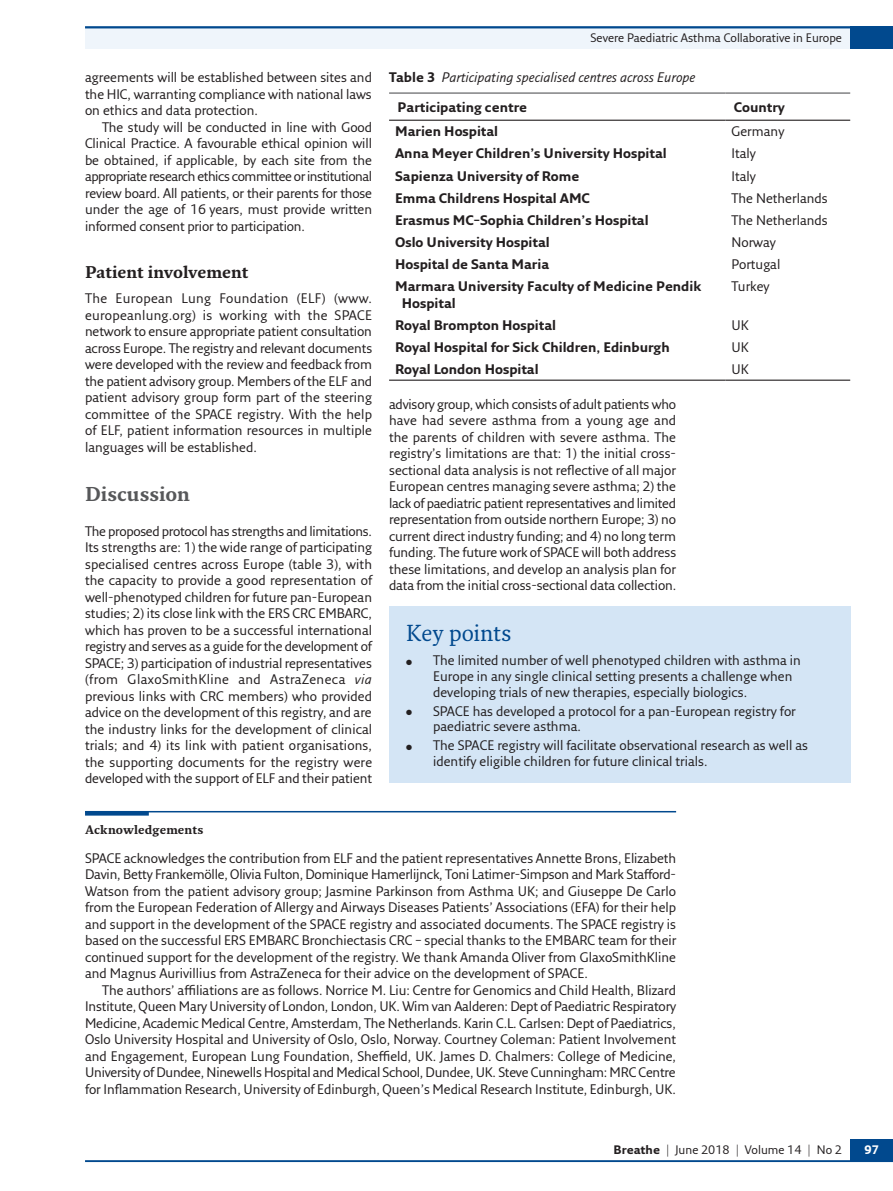
<style>
.page{position:relative;width:893px;height:1191px;background:#fff}
.page>*{position:absolute;margin:0;border:0;box-sizing:border-box;transform-origin:0 0}
.t1{font:22.5px "Fresco Std";color:#01498e}
.t2{font:700 19.5px "Fresco Std";letter-spacing:-.005em;color:#57585a}
.t3{font:700 16.5px "Fresco Std";letter-spacing:-.005em;color:#231f20}
.t4{font:13.5px/16.5px "Fresco Sans Pro";color:#231f20;text-align:justify}
.t5{font:700 13.5px/16.5px "Fresco Sans Pro";color:#231f20}
.t6{font:italic 13.5px/29.2px "Fresco Sans Pro";color:#231f20}
.t7{font:12px "Fresco Sans Pro";color:#231f20}
.t8{font:700 12px "Fresco Std";letter-spacing:.01em;color:#231f20}
.t9{font:700 12px "Fresco Sans Pro";color:#fff}
.s1{font-style:italic}
.s2{font-weight:700;font-style:normal}
.s3{font-weight:700}
</style>
<div class="page">
<div style="left:85px;top:26px;width:808px;height:23px;background:#eff5fb"></div>
<hr style="left:85px;top:1160px;width:808px;height:2px;background:#01498e">
<div style="left:850px;top:1138px;width:43px;height:23px;background:#01498e"></div>
<hr style="left:85px;top:26px;width:808px;height:2px;background:#01498e">
<div style="left:850px;top:26px;width:43px;height:23px;background:#01498e"></div>
<hr style="left:85px;top:811px;width:591px;height:1px;background:#01498e">
<hr style="left:85px;top:811px;width:64px;height:4px;background:#01498e">
<div style="left:389px;top:607px;width:462px;height:176px;background:#d4e5f5"></div>
<hr style="left:389px;top:92px;width:336px;height:2px;background:#57585a">
<hr style="left:725px;top:92px;width:125px;height:2px;background:#57585a">
<hr style="left:389px;top:120px;width:336px;height:1px;background:#231f20">
<hr style="left:725px;top:120px;width:125px;height:1px;background:#231f20">
<hr style="left:389px;top:379px;width:336px;height:2px;background:#231f20">
<hr style="left:725px;top:379px;width:125px;height:2px;background:#231f20">
<p class="t4" style="left:85px;top:69px;width:288px">agreements will be established between sites and the HIC, warranting compliance with national laws on ethics and data protection.</p>
<p class="t4" style="left:85px;top:119px;width:289px;text-indent:17px">The study will be conducted in line with Good Clinical Practice. A favourable ethical opinion will be obtained, if applicable, by each site from the appropriate research ethics committee or institutional review board. All patients, or their parents for those under the age of 16 years, must provide written informed consent prior to participation.</p>
<p class="t3" style="left:85px;top:261px;width:165px">Patient involvement</p>
<p class="t4" style="left:85px;top:290px;width:289px">The European Lung Foundation (ELF) (www. europeanlung.org) is working with the SPACE network to ensure appropriate patient consultation across Europe. The registry and relevant documents were developed with the review and feedback from the patient advisory group. Members of the ELF and patient advisory group form part of the steering committee of the SPACE registry. With the help of ELF, patient information resources in multiple languages will be established.</p>
<h2 class="t2" style="left:85px;top:482px;width:106px">Discussion</h2>
<p class="t4" style="left:85px;top:522px;width:289px">The proposed protocol has strengths and limitations.<br>Its strengths are: 1) the wide range of participating specialised centres across Europe (table 3), with the capacity to provide a good representation of well-phenotyped children for future pan-European studies; 2) its close link with the ERS CRC EMBARC, which has proven to be a successful international registry and serves as a guide for the development of SPACE; 3) participation of industrial representatives (from GlaxoSmithKline and AstraZeneca <span class="s1">via </span>previous links with CRC members) who provided advice on the development of this registry, and are the industry links for the development of clinical trials; and 4) its link with patient organisations, the supporting documents for the registry were developed with the support of ELF and their patient</p>
<p class="t7" style="left:590px;top:30px;width:253px">Severe Paediatric Asthma Collaborative in Europe</p>
<p class="t6" style="left:398px;top:63px;width:299px;text-indent:-9px"><span class="s2">Table 3</span> Participating specialised centres across Europe<br><span class="s2">Participating centre</span></p>
<p class="t5" style="left:734px;top:98px;width:53px">Country</p>
<p class="t5" style="left:395px;top:123px;width:105px">Marien Hospital</p>
<p class="t4" style="left:731px;top:123px;width:55px">Germany</p>
<p class="t5" style="left:395px;top:145px;width:273px">Anna Meyer Children’s University Hospital</p>
<p class="t4" style="left:731px;top:145px;width:26px">Italy</p>
<p class="t5" style="left:395px;top:167px;width:186px">Sapienza University of Rome</p>
<p class="t4" style="left:731px;top:167px;width:26px">Italy</p>
<p class="t5" style="left:395px;top:189px;width:196px">Emma Childrens Hospital AMC</p>
<p class="t4" style="left:731px;top:189px;width:98px">The Netherlands</p>
<p class="t5" style="left:395px;top:211px;width:255px">Erasmus MC–Sophia Children’s Hospital</p>
<p class="t4" style="left:731px;top:211px;width:98px">The Netherlands</p>
<p class="t5" style="left:395px;top:234px;width:156px">Oslo University Hospital</p>
<p class="t4" style="left:731px;top:234px;width:46px">Norway</p>
<p class="t5" style="left:395px;top:256px;width:156px">Hospital de Santa Maria</p>
<p class="t4" style="left:731px;top:256px;width:50px">Portugal</p>
<p class="t5" style="left:402px;top:278px;width:301px;text-indent:-7px">Marmara University Faculty of Medicine Pendik<br>Hospital</p>
<p class="t4" style="left:731px;top:278px;width:40px">Turkey</p>
<p class="t5" style="left:395px;top:316px;width:162px">Royal Brompton Hospital</p>
<p class="t4" style="left:731px;top:316px;width:19px">UK</p>
<p class="t5" style="left:395px;top:339px;width:276px">Royal Hospital for Sick Children, Edinburgh</p>
<p class="t4" style="left:731px;top:339px;width:19px">UK</p>
<p class="t5" style="left:395px;top:361px;width:145px">Royal London Hospital</p>
<p class="t4" style="left:731px;top:361px;width:19px">UK</p>
<p class="t4" style="left:389px;top:395px;width:289px">advisory group, which consists of adult patients who have had severe asthma from a young age and the parents of children with severe asthma. The registry’s limitations are that: 1) the initial cross&shy;sectional data analysis is not reflective of all major European centres managing severe asthma; 2) the lack of paediatric patient representatives and limited representation from outside northern Europe; 3) no current direct industry funding; and 4) no long term funding. The future work of SPACE will both address these limitations, and develop an analysis plan for data from the initial cross-sectional data collection.</p>
<h1 class="t1" style="left:406px;top:618px;width:107px">Key points</h1>
<p class="t4" style="left:433px;top:652px;width:369px;line-height:15.8px;text-align:left;text-indent:-27px">● The limited number of well phenotyped children with asthma in<br>Europe in any single clinical setting presents a challenge when developing trials of new therapies, especially biologics.</p>
<p class="t4" style="left:433px;top:702px;width:364px;line-height:15.8px;text-indent:-27px">● SPACE has developed a protocol for a pan-European registry for paediatric severe asthma.</p>
<p class="t4" style="left:433px;top:737px;width:377px;line-height:15.8px;text-indent:-27px">● The SPACE registry will facilitate observational research as well as identify eligible children for future clinical trials.</p>
<p class="t8" style="left:85px;top:822px;width:120px">Acknowledgements</p>
<p class="t4" style="left:85px;top:849px;width:593px">SPACE acknowledges the contribution from ELF and the patient representatives Annette Brons, Elizabeth Davin, Betty Frankemölle, Olivia Fulton, Dominique Hamerlijnck, Toni Latimer-Simpson and Mark Stafford-Watson from the patient advisory group; Jasmine Parkinson from Asthma UK; and Giuseppe De Carlo from the European Federation of Allergy and Airways Diseases Patients’ Associations (EFA) for their help and support in the development of the SPACE registry and associated documents. The SPACE registry is based on the successful ERS EMBARC Bronchiectasis CRC – special thanks to the EMBARC team for their continued support for the development of the registry. We thank Amanda Oliver from GlaxoSmithKline and Magnus Aurivillius from AstraZeneca for their advice on the development of SPACE.</p>
<p class="t4" style="left:85px;top:981px;width:593px;text-indent:17px">The authors’ affiliations are as follows. Norrice M. Liu: Centre for Genomics and Child Health, Blizard Institute, Queen Mary University of London, London, UK. Wim van Aalderen: Dept of Paediatric Respiratory Medicine, Academic Medical Centre, Amsterdam, The Netherlands. Karin C.L. Carlsen: Dept of Paediatrics, Oslo University Hospital and University of Oslo, Oslo, Norway. Courtney Coleman: Patient Involvement and Engagement, European Lung Foundation, Sheffield, UK. James D. Chalmers: College of Medicine, University of Dundee, Ninewells Hospital and Medical School, Dundee, UK. Steve Cunningham: MRC Centre for Inflammation Research, University of Edinburgh, Queen’s Medical Research Institute, Edinburgh, UK.</p>
<p class="t7" style="left:614px;top:1142px;width:230px"><span class="s3">Breathe</span> | June 2018 | Volume 14 | No 2</p>
<p class="t9" style="left:864px;top:1142px;width:16px">97</p>
</div>
